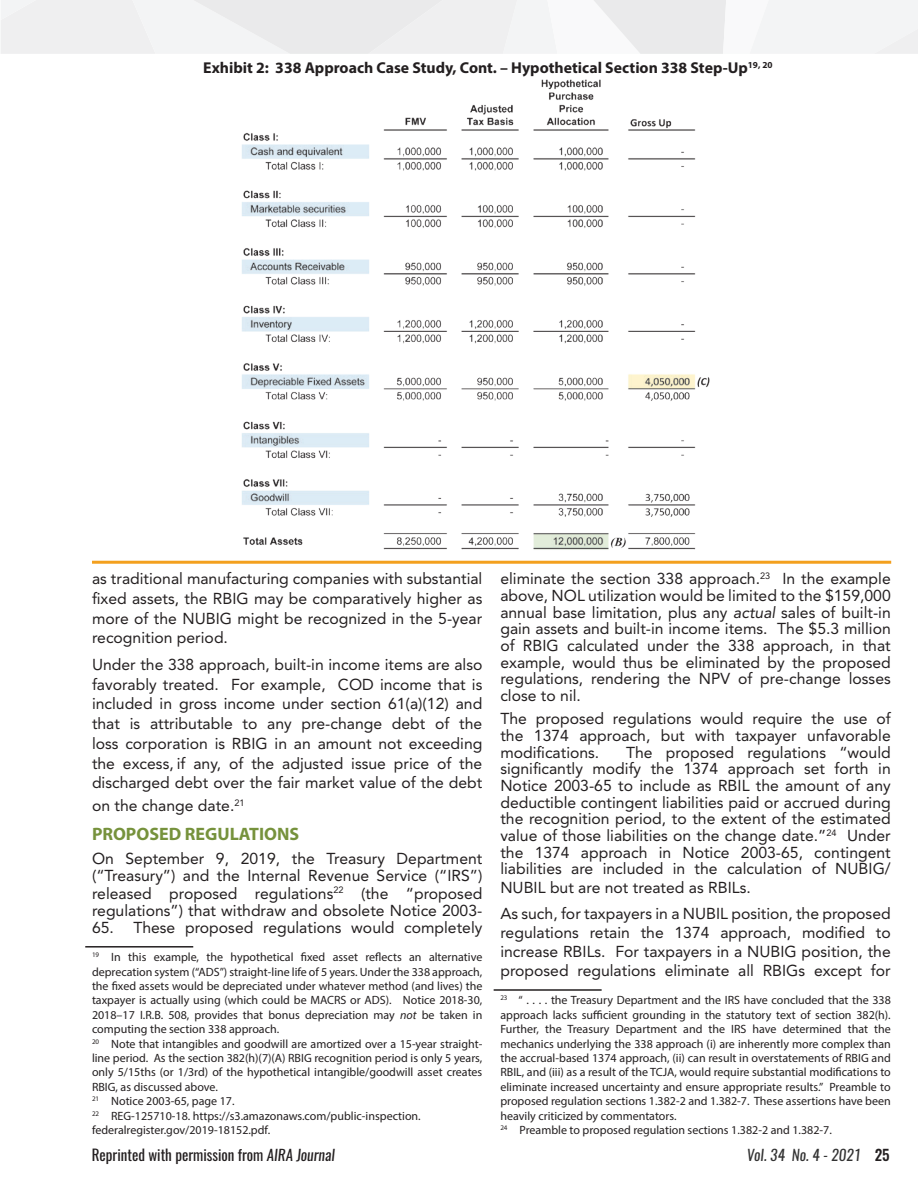
<style>
.page{position:relative;width:918px;height:1188px;background:#fff}
.page>*{position:absolute;margin:0;border:0;box-sizing:border-box;transform-origin:0 0}
.t1{font:700 18px "Myriad Pro";color:#76923c}
.t2{font:15.75px/16.6px "Avenir LT Std";color:#231f20;text-align:justify}
.t3{font:700 15.75px "Myriad Pro";color:#231f20}
.t4{font:15px "Oswald";color:#231f20}
.t5{font:italic 15px "Oswald";color:#333}
.Footnote_Text{font:12px/14.4px "Myriad Pro";color:#231f20;text-align:justify}
.s1{font-style:italic}
.s2{font-weight:500;font-style:normal;color:#231f20}
</style>
<div class="page">
<svg style="left:1px;top:0;width:917px;height:54px"></svg>
<img style="left:242px;top:79px;width:468px;height:471px">
<hr style="left:85px;top:946px;width:108px;height:2px;background:#231f20">
<hr style="left:494px;top:989px;width:108px;height:2px;background:#231f20">
<hr style="left:92px;top:561px;width:799px;height:3px;background:#f3a01e">
<p class="t3" style="left:203px;top:58px;width:571px">Exhibit 2: 338 Approach Case Study, Cont. – Hypothetical Section 338 Step-Up<sup>19,</sup> <sup>20</sup></p>
<p class="t2" style="left:92px;top:569px;width:392px;line-height:19.6px">as traditional manufacturing companies with substantial fixed assets, the RBIG may be comparatively higher as more of the NUBIG might be recognized in the 5-year recognition period.<sup>1920</sup></p>
<p class="t2" style="left:92px;top:655px;width:392px;line-height:19.6px">Under the 338 approach, built-in income items are also favorably treated. For example, COD income that is included in gross income under section 61(a)(12) and that is attributable to any pre-change debt of the loss corporation is RBIG in an amount not exceeding the excess, if any, of the adjusted issue price of the discharged debt over the fair market value of the debt</p>
<p class="t2" style="left:92px;top:797px;width:154px">on the change date.<sup>21</sup></p>
<p class="t1" style="left:92px;top:822px;width:209px">PROPOSED REGULATIONS</p>
<p class="t2" style="left:92px;top:850px;width:392px;line-height:17.2px">On September 9, 2019, the Treasury Department (“Treasury”) and the Internal Revenue Service (“IRS”) released proposed regulations<sup>22</sup> (the “proposed regulations”) that withdraw and obsolete Notice 2003-</p>
<p class="t2" style="left:92px;top:920px;width:392px">65. These proposed regulations would completely</p>
<p class="Footnote_Text" style="left:92px;top:950px;width:392px"><sup>19</sup> In this example, the hypothetical fixed asset reflects an alternative deprecation system (“ADS”) straight-line life of 5 years. Under the 338 approach, the fixed assets would be depreciated under whatever method (and lives) the taxpayer is actually using (which could be MACRS or ADS). Notice 2018-30, 2018–17 I.R.B. 508, provides that bonus depreciation may <span class="s1">not</span> be taken in computing the section 338 approach.</p>
<p class="Footnote_Text" style="left:92px;top:1036px;width:392px"><sup>20</sup> Note that intangibles and goodwill are amortized over a 15-year straight&shy;line period. As the section 382(h)(7)(A) RBIG recognition period is only 5 years, only 5/15ths (or 1/3rd) of the hypothetical intangible/goodwill asset creates RBIG, as discussed above.</p>
<p class="Footnote_Text" style="left:92px;top:1094px;width:144px"><sup>21</sup> Notice 2003-65, page 17.</p>
<p class="Footnote_Text" style="left:92px;top:1108px;width:330px"><sup>22</sup> REG-125710-18. https://s3.amazonaws.com/public-inspection. federalregister.gov/2019-18152.pdf.</p>
<p class="t2" style="left:500px;top:571px;width:392px">eliminate the section 338 approach.<sup>23</sup> In the example above, NOL utilization would be limited to the $159,000 annual base limitation, plus any <span class="s1">actual</span> sales of built-in gain assets and built-in income items. The $5.3 million of RBIG calculated under the 338 approach, in that example, would thus be eliminated by the proposed regulations, rendering the NPV of pre-change losses close to nil.</p>
<p class="t2" style="left:500px;top:711px;width:392px">The proposed regulations would require the use of the 1374 approach, but with taxpayer unfavorable modifications.</p>
<p class="t2" style="left:500px;top:744px;width:392px;text-indent:126px">The proposed regulations “would significantly modify the 1374 approach set forth in Notice 2003-65 to include as RBIL the amount of any deductible contingent liabilities paid or accrued during the recognition period, to the extent of the estimated value of those liabilities on the change date.”<sup>24</sup> Under the 1374 approach in Notice 2003-65, contingent liabilities are included in the calculation of NUBIG/</p>
<p class="t2" style="left:500px;top:880px;width:252px">NUBIL but are not treated as RBILs.</p>
<p class="t2" style="left:500px;top:904px;width:392px;line-height:19px">As such, for taxpayers in a NUBIL position, the proposed regulations retain the 1374 approach, modified to increase RBILs. For taxpayers in a NUBIG position, the proposed regulations eliminate all RBIGs except for</p>
<p class="Footnote_Text" style="left:500px;top:993px;width:392px"><sup>23</sup> “ . . . . the Treasury Department and the IRS have concluded that the 338 approach lacks sufficient grounding in the statutory text of section 382(h).<br>Further, the Treasury Department and the IRS have determined that the mechanics underlying the 338 approach (i) are inherently more complex than the accrual-based 1374 approach, (ii) can result in overstatements of RBIG and RBIL, and (iii) as a result of the TCJA, would require substantial modifications to eliminate increased uncertainty and ensure appropriate results.” Preamble to proposed regulation sections 1.382-2 and 1.382-7. These assertions have been heavily criticized by commentators.</p>
<p class="Footnote_Text" style="left:500px;top:1123px;width:333px"><sup>24</sup> Preamble to proposed regulation sections 1.382-2 and 1.382-7.</p>
<p class="t4" style="left:92px;top:1144px;width:245px">Reprinted with permission from <span class="s1">AIRA Journal</span></p>
<p class="t5" style="left:747px;top:1144px;width:144px">Vol. 34 No. 4 - 2021 <span class="s2">25</span></p>
</div>
